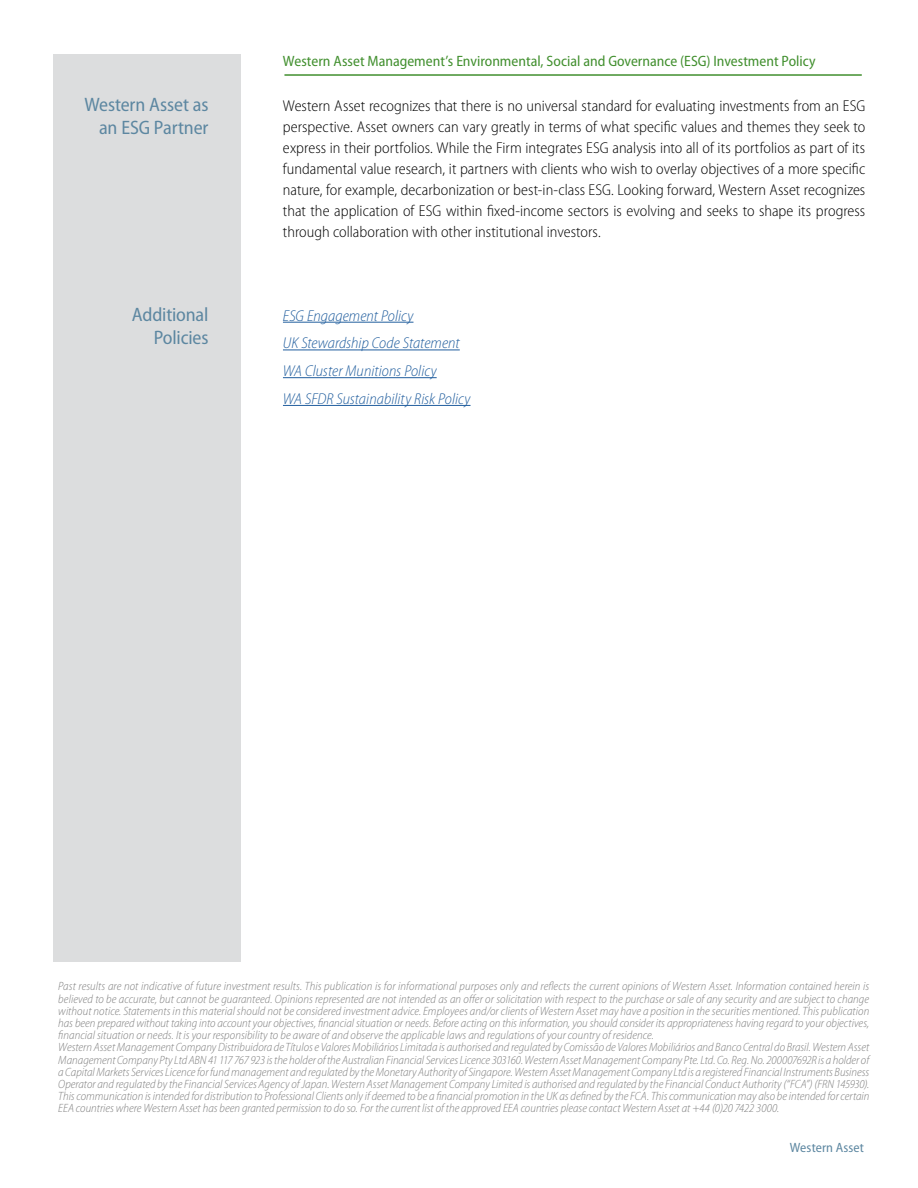
<style>
.page{position:relative;width:918px;height:1188px;background:#fff}
.page>*{position:absolute;margin:0;border:0;box-sizing:border-box;transform-origin:0 0}
.Page{font:semi-condensed 19.5px/23.4px "Myriad Pro";letter-spacing:-.01em;color:#5d87a1;text-align:right}
.body_text{font:300 semi-condensed 15.75px/21px "Myriad Pro";color:#000;text-align:justify}
.body_text-2{font:italic 300 semi-condensed 15.75px "Myriad Pro";letter-spacing:.005em;color:#215e9e}
.t1{font:semi-condensed 15px "Myriad Pro";color:#418f2e}
.t2{font:semi-condensed 13.5px "Myriad Pro";letter-spacing:.005em;color:#5d87a1}
.t3{font:12px/12.1px "Myriad Pro Light Semi Cn It 3";color:#808080}
</style>
<div class="page">
<div style="left:53px;top:54px;width:188px;height:907px;background:#dcddde"></div>
<hr style="left:284px;top:74px;width:578px;height:2px;background:#418f2e">
<hr style="left:283px;top:322px;width:130px;height:1px;background:#215e9e">
<hr style="left:283px;top:350px;width:177px;height:1px;background:#215e9e">
<hr style="left:283px;top:377px;width:154px;height:1px;background:#215e9e">
<hr style="left:283px;top:405px;width:188px;height:1px;background:#215e9e">
<p class="Page" style="left:84px;top:93px;width:126px">Western Asset as an ESG Partner</p>
<p class="Page" style="left:132px;top:303px;width:78px">Additional<br>Policies</p>
<p class="t1" style="left:283px;top:53px;width:534px">Western Asset Management’s Environmental, Social and Governance (ESG) Investment Policy</p>
<p class="body_text" style="left:283px;top:95px;width:584px">Western Asset recognizes that there is no universal standard for evaluating investments from an ESG perspective. Asset owners can vary greatly in terms of what specific values and themes they seek to express in their portfolios. While the Firm integrates ESG analysis into all of its portfolios as part of its fundamental value research, it partners with clients who wish to overlay objectives of a more specific nature, for example, decarbonization or best-in-class ESG. Looking forward, Western Asset recognizes that the application of ESG within fixed-income sectors is evolving and seeks to shape its progress through collaboration with other institutional investors.</p>
<p class="body_text-2" style="left:283px;top:307px;width:132px">ESG Engagement Policy</p>
<p class="body_text-2" style="left:283px;top:335px;width:178px">UK Stewardship Code Statement</p>
<p class="body_text-2" style="left:283px;top:362px;width:155px">WA Cluster Munitions Policy</p>
<p class="body_text-2" style="left:283px;top:390px;width:189px">WA SFDR Sustainability Risk Policy</p>
<p class="t3" style="left:58px;top:981px;width:813px">Past results are not indicative of future investment results. This publication is for informational purposes only and reflects the current opinions of Western Asset. Information contained herein is believed to be accurate, but cannot be guaranteed. Opinions represented are not intended as an offer or solicitation with respect to the purchase or sale of any security and are subject to change without notice. Statements in this material should not be considered investment advice. Employees and/or clients of Western Asset may have a position in the securities mentioned. This publication has been prepared without taking into account your objectives, financial situation or needs. Before acting on this information, you should consider its appropriateness having regard to your objectives, financial situation or needs. It is your responsibility to be aware of and observe the applicable laws and regulations of your country of residence.<br>Western Asset Management Company Distribuidora de Títulos e Valores Mobiliários Limitada is authorised and regulated by Comissão de Valores Mobiliários and Banco Central do Brasil. Western Asset Management Company Pty Ltd ABN 41 117 767 923 is the holder of the Australian Financial Services Licence 303160. Western Asset Management Company Pte. Ltd. Co. Reg. No. 200007692R is a holder of a Capital Markets Services Licence for fund management and regulated by the Monetary Authority of Singapore. Western Asset Management Company Ltd is a registered Financial Instruments Business Operator and regulated by the Financial Services Agency of Japan. Western Asset Management Company Limited is authorised and regulated by the Financial Conduct Authority (“FCA”) (FRN 145930).<br>This communication is intended for distribution to Professional Clients only if deemed to be a financial promotion in the UK as defined by the FCA. This communication may also be intended for certain EEA countries where Western Asset has been granted permission to do so. For the current list of the approved EEA countries please contact Western Asset at +44 (0)20 7422 3000.</p>
<p class="t2" style="left:790px;top:1140px;width:76px">Western Asset</p>
</div>
